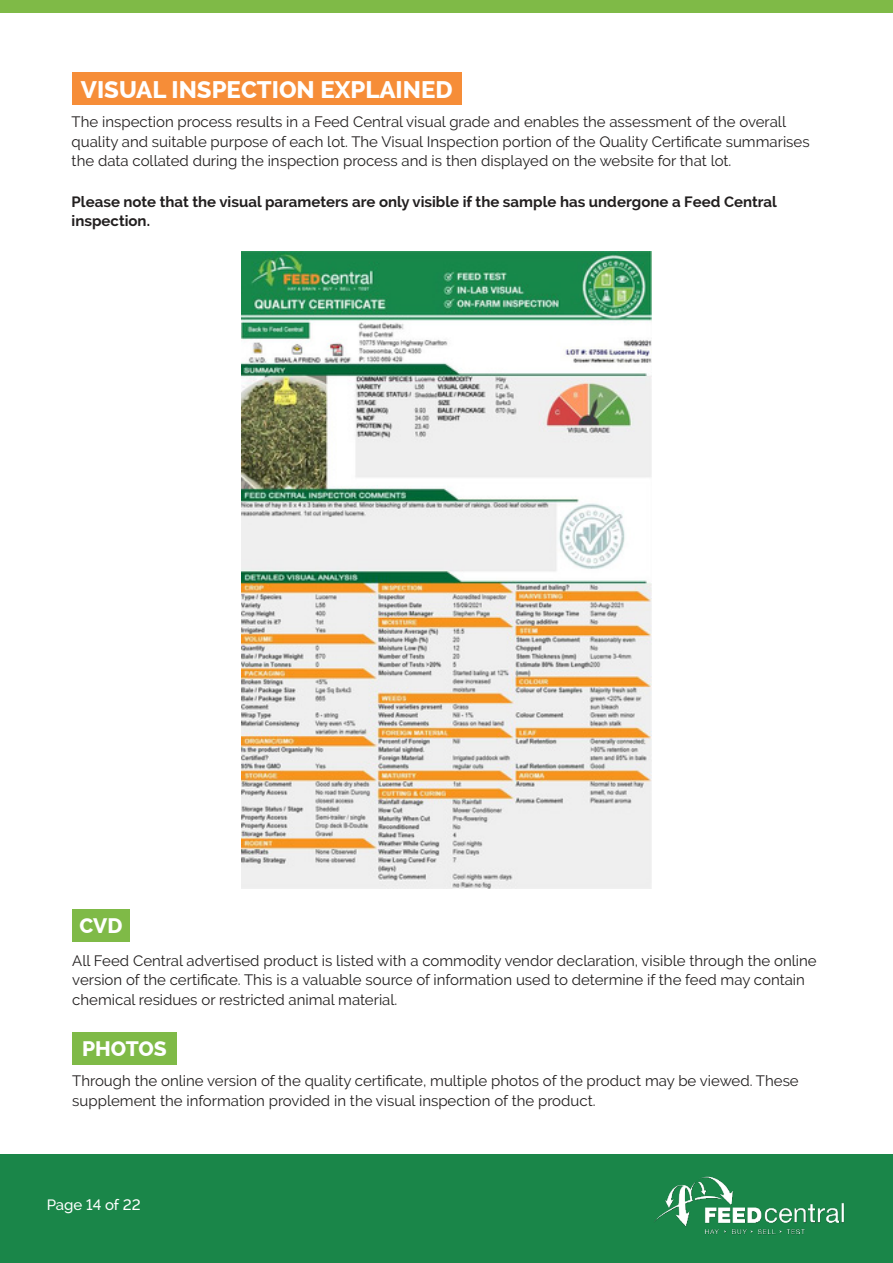
<style>
.page{position:relative;width:893px;height:1263px;background:#fff}
.page>*{position:absolute;margin:0;border:0;box-sizing:border-box;transform-origin:0 0}
.t1{font:800 24px "Raleway";color:#fff}
.t2{font:800 21px "Raleway";letter-spacing:-.005em;color:#fff}
.t3{font:15px/19.5px "Raleway";color:#221f1f}
.t4{font:700 15px/19.5px "Raleway";color:#221f1f}
.t5{font:500 15px "Raleway";color:#fff}
</style>
<div class="page">
<div style="left:0;top:1154px;width:893px;height:109px;background:#1a8649"></div>
<div style="left:0;top:0;width:893px;height:13px;background:#7fba47"></div>
<img style="left:654px;top:1176px;width:190px;height:59px">
<img style="left:241px;top:252px;width:410px;height:636px">
<div style="left:72px;top:72px;width:389px;height:33px;background:#f68d38"></div>
<div style="left:72px;top:909px;width:58px;height:33px;background:#7fba47"></div>
<div style="left:72px;top:1032px;width:104px;height:33px;background:#7fba47"></div>
<h1 class="t1" style="left:81px;top:79px;width:373px">VISUAL INSPECTION EXPLAINED</h1>
<p class="t3" style="left:72px;top:114px;width:739px">The inspection process results in a Feed Central visual grade and enables the assessment of the overall quality and suitable purpose of each lot. The Visual Inspection portion of the Quality Certificate summarises the data collated during the inspection process and is then displayed on the website for that lot.</p>
<p class="t4" style="left:72px;top:193px;width:707px">Please note that the visual parameters are only visible if the sample has undergone a Feed Central inspection.</p>
<h2 class="t2" style="left:80px;top:917px;width:44px">CVD</h2>
<p class="t3" style="left:72px;top:952px;width:746px">All Feed Central advertised product is listed with a commodity vendor declaration, visible through the online version of the certificate. This is a valuable source of information used to determine if the feed may contain chemical residues or restricted animal material.</p>
<h2 class="t2" style="left:82px;top:1040px;width:86px">PHOTOS</h2>
<p class="t3" style="left:72px;top:1071px;width:728px">Through the online version of the quality certificate, multiple photos of the product may be viewed. These supplement the information provided in the visual inspection of the product.</p>
<p class="t5" style="left:47px;top:1196px;width:95px">Page 14 of 22</p>
</div>
